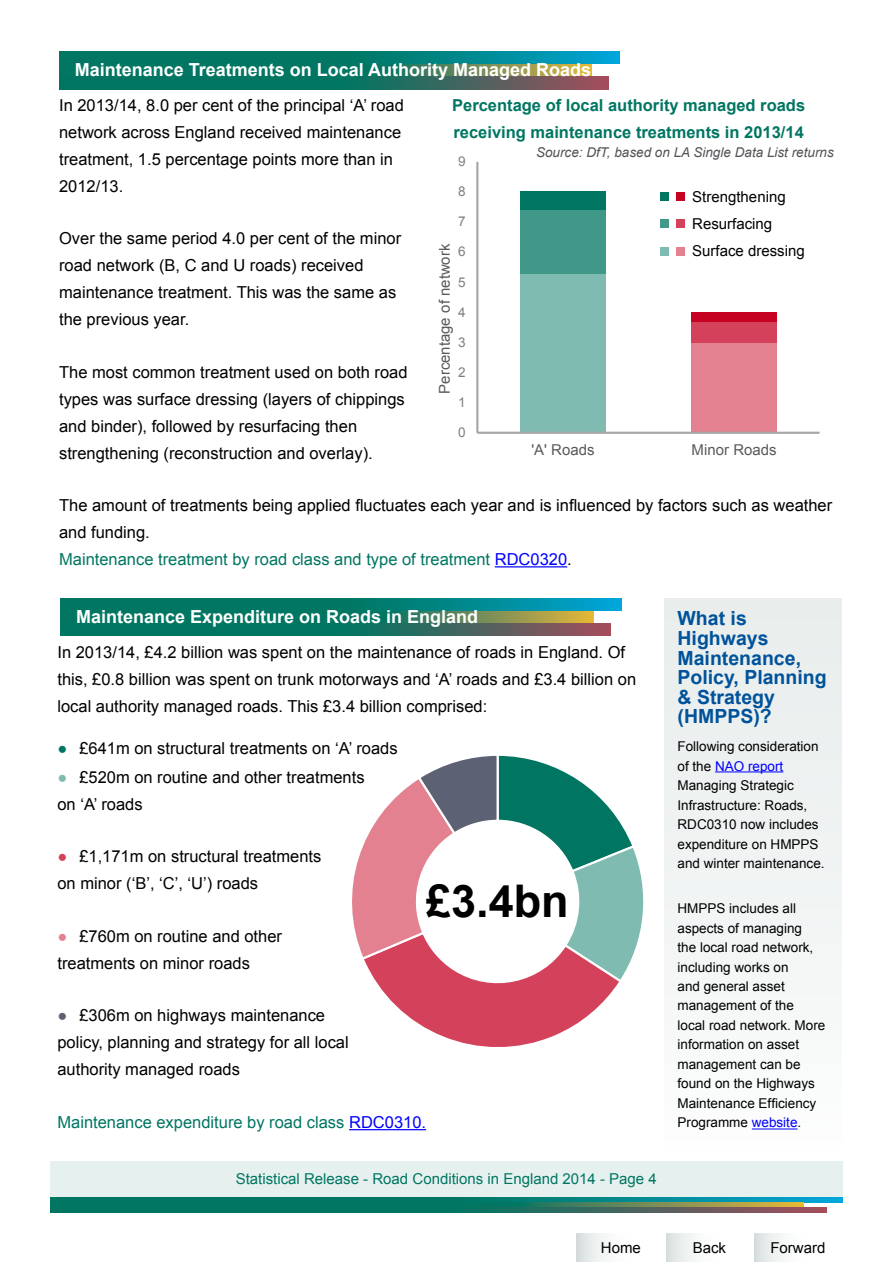
<style>
.page{position:relative;width:893px;height:1263px;background:#fff}
.page>*{position:absolute;margin:0;border:0;box-sizing:border-box;transform-origin:0 0}
.t1{font:700 45px "Arial";color:#000}
.t2{font:700 19.5px/19.5px "Arial";color:#00539b}
.t3{font:700 18px "Arial";color:#fff}
.t4{font:16.5px/27px "Arial";color:#000}
.t5{font:700 16.5px/27px "Arial";color:#007662}
.t6{font:16.5px "Arial";color:#007662}
.t7{font:15px/27px "Arial";color:#000}
.t8{font:15px "Arial";color:#007662}
.t9{font:15px "Arial";color:#595959}
.t10{font:13.5px/19.5px "Arial";color:#000}
.Front_page_main_text{font:italic 13.5px "Arial";color:#535358}
.t11{font:13.5px "Arial";color:#7f7f7f}
.s1{color:#007662}
.s2{color:#00f}
.s3{color:#80bbb1}
.s4{color:#d4415a}
.s5{color:#e38191}
.s6{color:#5c6274}
</style>
<div class="page">
<div style="left:50px;top:1161px;width:792px;height:36px;background:#e6f1ef"></div>
<svg style="left:50px;top:1197px;width:792px;height:5px;background:#00817d"></svg>
<svg style="left:50px;top:1202px;width:753px;height:5px;background:#2f805c"></svg>
<svg style="left:50px;top:1207px;width:777px;height:6px;background:#266c60"></svg>
<hr style="left:495px;top:566px;width:72px;height:1px;background:#00f">
<div style="left:665px;top:598px;width:177px;height:548px;background:#f1f4f3"></div>
<hr style="left:715px;top:771px;width:68px;height:1px;background:#00f">
<hr style="left:752px;top:1128px;width:46px;height:1px;background:#00f">
<svg style="left:61px;top:611px;width:532px;height:12px;background:#2f805c"></svg>
<svg style="left:61px;top:598px;width:560px;height:13px;background:#00817d"></svg>
<svg style="left:61px;top:623px;width:549px;height:12px;background:#266c60"></svg>
<svg style="left:59px;top:64px;width:533px;height:13px;background:#2e7f5d"></svg>
<svg style="left:59px;top:51px;width:561px;height:13px;background:#00817d"></svg>
<svg style="left:59px;top:77px;width:550px;height:12px;background:#266c60"></svg>
<svg style="left:352px;top:755px;width:292px;height:292px"></svg>
<hr style="left:349px;top:1129px;width:77px;height:1px;background:#00f">
<div style="left:691px;top:342px;width:86px;height:91px;background:#e38191"></div>
<div style="left:520px;top:273px;width:86px;height:160px;background:#80bbb1"></div>
<div style="left:520px;top:210px;width:86px;height:63px;background:#409889"></div>
<div style="left:691px;top:321px;width:86px;height:21px;background:#d4415a"></div>
<div style="left:691px;top:312px;width:86px;height:9px;background:#c60223"></div>
<div style="left:520px;top:192px;width:86px;height:18px;background:#007662"></div>
<hr style="left:476px;top:162px;width:2px;height:271px;background:#a6a6a6">
<hr style="left:477px;top:432px;width:343px;height:2px;background:#a6a6a6">
<div style="left:660px;top:247px;width:9px;height:8px;background:#80bbb1"></div>
<div style="left:660px;top:219px;width:9px;height:9px;background:#409889"></div>
<div style="left:676px;top:247px;width:9px;height:8px;background:#e38191"></div>
<div style="left:660px;top:192px;width:9px;height:9px;background:#007662"></div>
<div style="left:676px;top:192px;width:9px;height:9px;background:#c60223"></div>
<div style="left:676px;top:219px;width:9px;height:9px;background:#d4415a"></div>
<div style="left:754px;top:1234px;width:88px;height:28px;background:linear-gradient(to right,#e5eaea,#fff)"></div>
<div style="left:665px;top:1234px;width:89px;height:28px;background:linear-gradient(to right,#e4eae9,#fff)"></div>
<div style="left:577px;top:1234px;width:88px;height:28px;background:linear-gradient(to right,#e5eae9,#fff)"></div>
<p class="t3" style="left:75px;top:58px;width:518px">Maintenance Treatments on Local Authority Managed Roads</p>
<p class="t4" style="left:59px;top:91px;width:346px">In 2013/14, 8.0 per cent of the principal ‘A’ road network across England received maintenance treatment, 1.5 percentage points more than in 2012/13.</p>
<p class="t5" style="left:452px;top:92px;width:355px">Percentage of local authority managed roads receiving maintenance treatments in 2013/14</p>
<p class="Front_page_main_text" style="left:536px;top:144px;width:299px">Source: DfT, based on LA Single Data List returns</p>
<p class="t11" style="left:458px;top:153px;width:9px">9</p>
<p class="t11" style="left:458px;top:183px;width:9px">8</p>
<p class="t7" style="left:692px;top:183px;width:114px">Strengthening<br>Resurfacing<br>Surface dressing</p>
<p class="t11" style="left:458px;top:213px;width:9px">7</p>
<p class="t4" style="left:59px;top:225px;width:344px">Over the same period 4.0 per cent of the minor road network (B, C and U roads) received maintenance treatment. This was the same as the previous year.</p>
<p class="t4" style="left:59px;top:358px;width:350px">The most common treatment used on both road types was surface dressing (layers of chippings and binder), followed by resurfacing then strengthening (reconstruction and overlay).</p>
<p class="t4" style="left:59px;top:492px;width:775px">The amount of treatments being applied fluctuates each year and is influenced by factors such as weather and funding.<br><span class="s1">Maintenance treatment by road class and type of treatment</span> <span class="s2">RDC0320</span>.</p>
<p class="t9" style="left:435px;top:394px;width:151px;rotate:-90deg">Percentage of network</p>
<p class="t11" style="left:458px;top:243px;width:9px">6</p>
<p class="t11" style="left:458px;top:273px;width:9px">5</p>
<p class="t11" style="left:458px;top:303px;width:9px">4</p>
<p class="t11" style="left:458px;top:333px;width:9px">3</p>
<p class="t11" style="left:458px;top:363px;width:9px">2</p>
<p class="t11" style="left:458px;top:393px;width:9px">1</p>
<p class="t11" style="left:458px;top:423px;width:9px">0</p>
<p class="t9" style="left:531px;top:440px;width:65px">'A' Roads</p>
<p class="t9" style="left:692px;top:440px;width:87px">Minor Roads</p>
<p class="t3" style="left:76px;top:605px;width:404px">Maintenance Expenditure on Roads in England</p>
<p class="t4" style="left:57px;top:639px;width:580px">In 2013/14, £4.2 billion was spent on the maintenance of roads in England. Of this, £0.8 billion was spent on trunk motorways and ‘A’ roads and £3.4 billion on local authority managed roads. This £3.4 billion comprised:</p>
<p class="t4" style="left:57px;top:735px;width:342px"><span class="s1">●</span> £641m on structural treatments on ‘A’ roads</p>
<p class="t4" style="left:57px;top:764px;width:309px"><span class="s3">●</span> £520m on routine and other treatments on ‘A’ roads</p>
<p class="t4" style="left:57px;top:843px;width:266px"><span class="s4">●</span> £1,171m on structural treatments on minor (‘B’, ‘C’, ‘U’) roads</p>
<p class="t4" style="left:57px;top:923px;width:226px"><span class="s5">●</span> £760m on routine and other treatments on minor roads</p>
<h1 class="t1" style="left:426px;top:871px;width:144px">£3.4bn</h1>
<p class="t4" style="left:57px;top:1002px;width:293px"><span class="s6">●</span> £306m on highways maintenance policy, planning and strategy for all local authority managed roads</p>
<p class="t6" style="left:57px;top:1111px;width:370px">Maintenance expenditure by road class <span class="s2">RDC0310.</span></p>
<p class="t8" style="left:236px;top:1169px;width:423px">Statistical Release - Road Conditions in England 2014 - Page 4</p>
<p class="t2" style="left:677px;top:609px;width:151px">What is<br>Highways<br>Maintenance,<br>Policy, Planning &amp; Strategy (HMPPS)?</p>
<p class="t10" style="left:677px;top:737px;width:149px">Following consideration of the <span class="s2">NAO report<br></span>Managing Strategic<br>Infrastructure: Roads,<br>RDC0310 now includes expenditure on HMPPS and winter maintenance.</p>
<p class="t10" style="left:677px;top:899px;width:149px">HMPPS includes all aspects of managing<br>the local road network, including works on<br>and general asset management of the<br>local road network. More information on asset management can be found on the Highways<br>Maintenance Efficiency<br>Programme <span class="s2">website</span>.</p>
<p class="t7" style="left:601px;top:1235px;width:42px">Home</p>
<p class="t7" style="left:693px;top:1235px;width:35px">Back</p>
<p class="t7" style="left:770px;top:1235px;width:57px">Forward</p>
</div>
